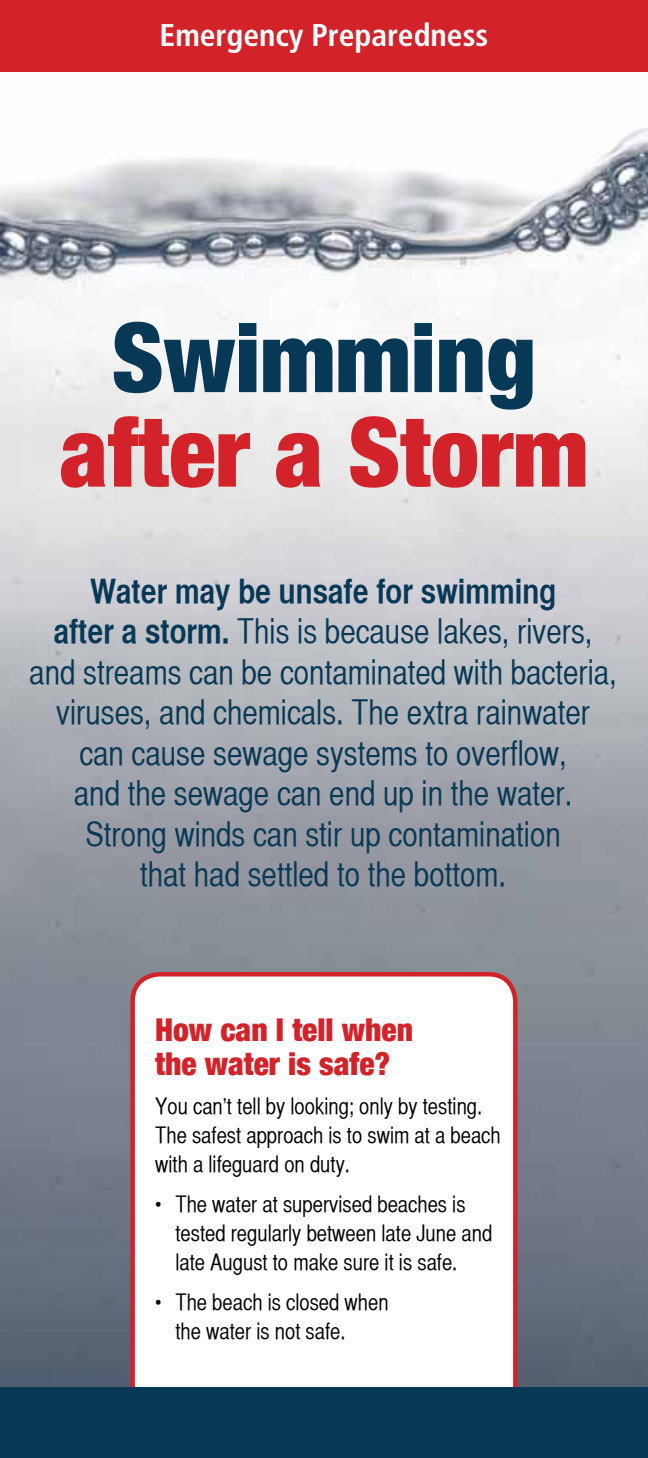
<style>
.page{position:relative;width:648px;height:1458px;background:#fff}
.page>*{position:absolute;margin:0;border:0;box-sizing:border-box;transform-origin:0 0}
.t1{font:900 condensed 96.75px "Helvetica Neue";color:#d2232a}
.t2{font:900 condensed 96.75px "Helvetica Neue";color:#073856}
.t3{font:33.75px/40.5px "Helvetica CY Plain";color:#073856;text-align:center}
.t4{font:33.75px "Helvetica CY Bold";color:#073856}
.t5{font:900 condensed 31.5px/33.8px "Helvetica Neue";color:#d2232a}
.t6{font:700 condensed 31.5px "Frutiger";color:#fff}
.t7{font:22.5px/29.2px "Helvetica CY Plain";color:#000}
.s1{font-family:"Helvetica CY Bold"}
</style>
<div class="page">
<img style="left:0;top:71px;width:648px;height:1317px">
<div style="left:0;top:0;width:648px;height:71px;background:#d2232a"></div>
<svg style="left:128px;top:970px;width:392px;height:418px"></svg>
<div style="left:0;top:1388px;width:648px;height:70px;background:#073856"></div>
<p class="t6" style="left:160px;top:17px;width:330px">Emergency Preparedness</p>
<h1 class="t2" style="left:112px;top:278px;width:426px">Swimming</h1>
<h1 class="t1" style="left:60px;top:373px;width:530px">after a Storm</h1>
<p class="t4" style="left:90px;top:570px;width:468px">Water may be unsafe for swimming</p>
<p class="t3" style="left:29px;top:611px;width:589px"><span class="s1">after a storm.</span> This is because lakes, rivers, and streams can be contaminated with bacteria, viruses, and chemicals. The extra rainwater<br>can cause sewage systems to overflow,<br>and the sewage can end up in the water.<br>Strong winds can stir up contamination<br>that had settled to the bottom.</p>
<p class="t5" style="left:155px;top:1011px;width:259px">How can I tell when the water is safe?</p>
<p class="t7" style="left:155px;top:1091px;width:347px">You can’t tell by looking; only by testing.<br>The safest approach is to swim at a beach with a lifeguard on duty.</p>
<p class="t7" style="left:175px;top:1189px;width:318px;text-indent:-20px">• The water at supervised beaches is tested regularly between late June and late August to make sure it is safe.</p>
<p class="t7" style="left:175px;top:1287px;width:215px;text-indent:-20px">• The beach is closed when the water is not safe.</p>
</div>
